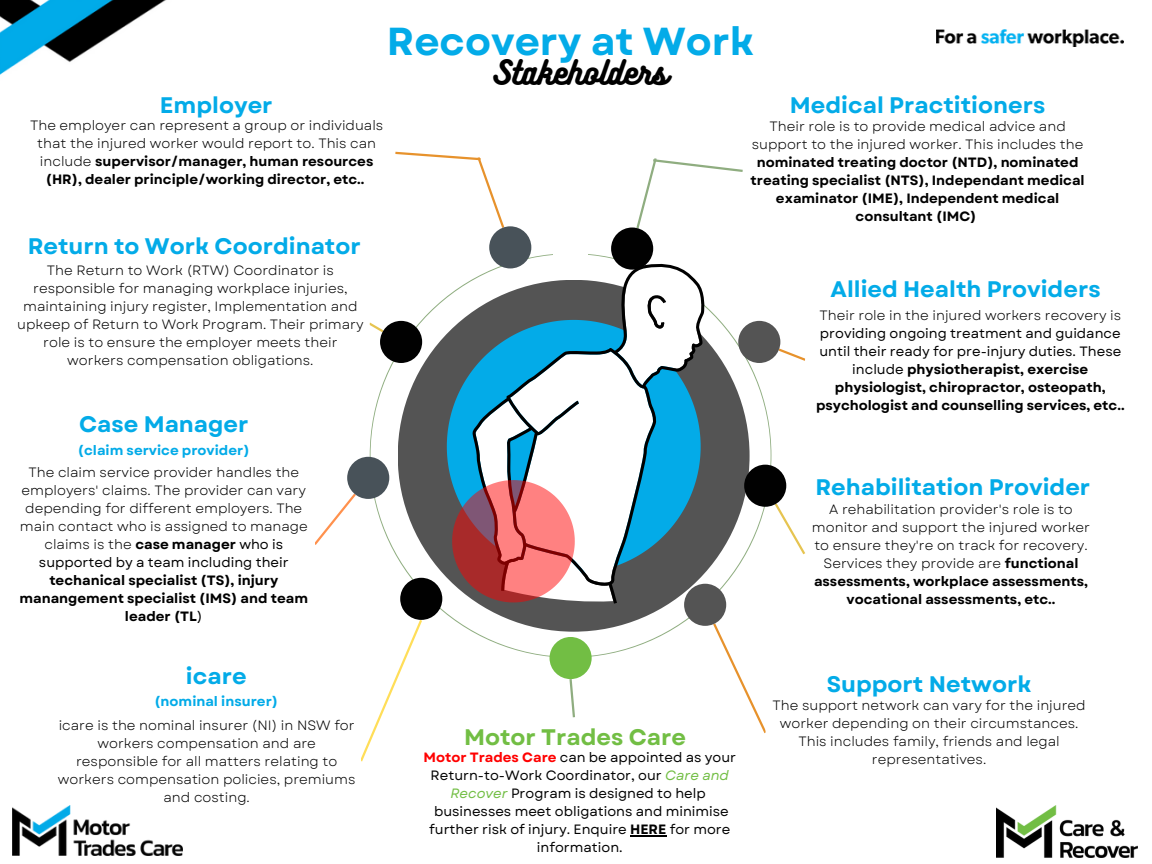
<style>
.page{position:relative;width:1152px;height:864px;background:#fff}
.page>*{position:absolute;margin:0;border:0;box-sizing:border-box;transform-origin:0 0}
.t1{font:700 39px "Garet";color:#03abe8}
.t2{font:30px "Bukhari Script";color:#000}
.t3{font:700 22.5px "Garet";color:#03abe8}
.t4{font:700 22.5px "Garet";color:#72be44}
.t5{font:13.5px/18px "Garet";color:#000;text-align:center}
.t6{font:700 13.5px/18px "Garet";color:#000;text-align:center}
.t7{font:13.5px/18px "Garet";color:#000;text-align:center}
.t8{font:700 13.5px "Garet";color:#03abe8}
.s1{font-weight:700}
.s2{font-style:inherit}
.s3{font-weight:400}
.s4{font-weight:700;color:#f00}
.s5{font-style:italic;color:#72be44}
</style>
<div class="page">
<svg style="left:315px;top:493px;width:43px;height:52px"></svg>
<svg style="left:370px;top:253px;width:182px;height:405px"></svg>
<svg style="left:589px;top:254px;width:182px;height:403px"></svg>
<div style="left:489px;top:226px;width:42px;height:42px;background:#485259;border-radius:50%"></div>
<div style="left:400px;top:578px;width:42px;height:42px;background:#010101;border-radius:50%"></div>
<div style="left:380px;top:321px;width:42px;height:42px;background:#010101;border-radius:50%"></div>
<div style="left:347px;top:457px;width:42px;height:42px;background:#485259;border-radius:50%"></div>
<svg style="left:395px;top:151px;width:111px;height:79px"></svg>
<svg style="left:68px;top:617px;width:356px;height:189px"></svg>
<svg style="left:635px;top:158px;width:108px;height:73px"></svg>
<div style="left:611px;top:228px;width:42px;height:42px;background:#010101;border-radius:50%"></div>
<div style="left:738px;top:321px;width:42px;height:42px;background:#545454;border-radius:50%"></div>
<svg style="left:773px;top:501px;width:33px;height:54px"></svg>
<div style="left:744px;top:465px;width:42px;height:42px;background:#010101;border-radius:50%"></div>
<div style="left:684px;top:584px;width:42px;height:42px;background:#545454;border-radius:50%"></div>
<svg style="left:711px;top:621px;width:60px;height:113px"></svg>
<img style="left:0;top:0;width:166px;height:75px">
<svg style="left:472px;top:260px;width:234px;height:324px;fill:#545454"></svg>
<svg style="left:452px;top:263px;width:250px;height:341px"></svg>
<img style="left:937px;top:29px;width:186px;height:17px">
<img style="left:13px;top:806px;width:169px;height:49px">
<div style="left:550px;top:637px;width:42px;height:42px;background:#72be44;border-radius:50%"></div>
<hr style="left:630px;top:835px;width:36px;height:2px;background:#000">
<svg style="left:569px;top:678px;width:7px;height:40px"></svg>
<img style="left:996px;top:806px;width:142px;height:51px">
<p class="t3" style="left:160px;top:89px;width:114px">Employer</p>
<p class="t1" style="left:387px;top:13px;width:369px">Recovery at Work</p>
<p class="t2" style="left:492px;top:53px;width:177px">Stakeholders</p>
<p class="t3" style="left:790px;top:89px;width:257px">Medical Practitioners</p>
<p class="t5" style="left:30px;top:117px;width:355px">The employer can represent a group or individuals that the injured worker would report to. This can include <span class="s1">supervisor/manager, human resources (HR), dealer principle/working director, etc..</span></p>
<p class="t3" style="left:28px;top:230px;width:335px">Return to Work Coordinator</p>
<p class="t5" style="left:17px;top:261px;width:348px">The Return to Work (RTW) Coordinator is responsible for managing workplace injuries, maintaining injury register, Implementation and upkeep of Return to Work Program. Their primary role is to ensure the employer meets their workers compensation obligations.</p>
<p class="t3" style="left:79px;top:408px;width:171px">Case Manager</p>
<p class="t8" style="left:78px;top:440px;width:173px">(claim service provider)</p>
<p class="t5" style="left:20px;top:463px;width:290px">The claim service provider handles the employers' claims. The provider can vary depending for different employers. The main contact who is assigned to manage claims is the <span class="s1">case manager</span> <span class="s2">who is supported by a team including their </span><span class="s1">techanical specialist (TS), injury manangement specialist (IMS) and team leader (TL</span><span class="s2">)</span></p>
<p class="t3" style="left:186px;top:660px;width:62px">icare</p>
<p class="t8" style="left:154px;top:692px;width:125px">(nominal insurer)</p>
<p class="t5" style="left:58px;top:716px;width:299px">icare is the nominal insurer (NI) in NSW for workers compensation and are responsible for all matters relating to workers compensation policies, premiums and costing.</p>
<p class="t6" style="left:751px;top:117px;width:336px"><span class="s3">Their role is to provide medical advice and support to the injured worker. This includes the </span>nominated treating doctor (NTD), nominated treating specialist (NTS), Independant medical examinator (IME), Independent medical consultant (IMC)</p>
<p class="t3" style="left:831px;top:273px;width:272px">Allied Health Providers</p>
<p class="t6" style="left:816px;top:306px;width:310px"><span class="s3">Their role in the injured workers recovery is </span><span class="s3">providing ongoing treatment and guidance until their ready for pre-injury duties. These include</span> physiotherapist, exercise physiologist, chiropractor, osteopath, psychologist and counselling services, etc..</p>
<p class="t3" style="left:815px;top:470px;width:276px">Rehabilitation Provider</p>
<p class="t5" style="left:812px;top:500px;width:280px">A rehabilitation provider's role is to monitor and support the injured worker to ensure they're on track for recovery.<br>Services they provide are <span class="s1">functional assessments, workplace assessments, vocational assessments, etc..</span></p>
<p class="t4" style="left:464px;top:721px;width:224px">Motor Trades Care</p>
<p class="t7" style="left:423px;top:749px;width:314px"><span class="s4">Motor Trades Care</span> can be appointed as your Return-to-Work Coordinator, our <span class="s5">Care and Recover</span> Program is designed to help businesses meet obligations and minimise further risk of injury. Enquire <span class="s1">HERE</span> for more information.</p>
<p class="t3" style="left:827px;top:667px;width:206px">Support Network</p>
<p class="t5" style="left:772px;top:696px;width:315px">The support network can vary for the injured worker depending on their circumstances.<br>This includes family, friends and legal representatives.</p>
</div>
